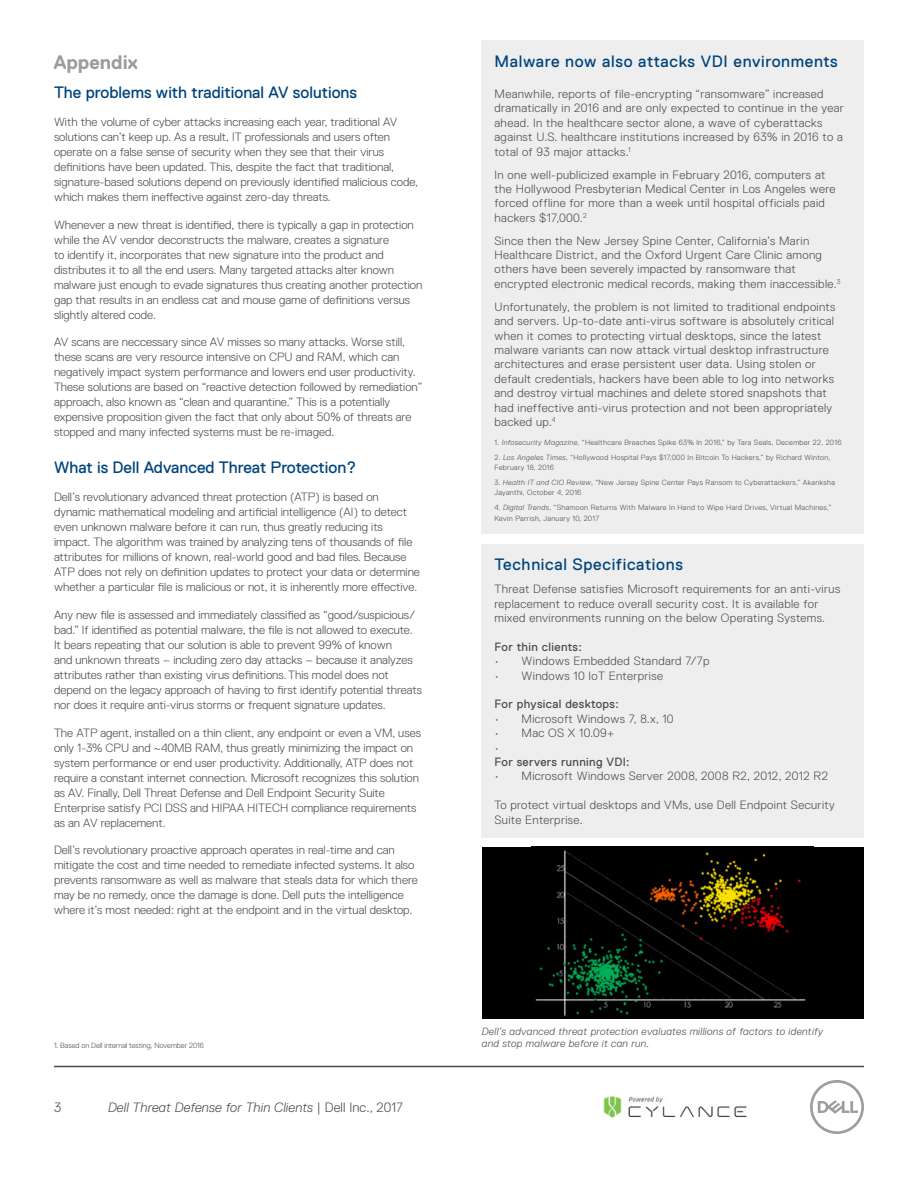
<style>
.page{position:relative;width:918px;height:1188px;background:#fff}
.page>*{position:absolute;margin:0;border:0;box-sizing:border-box;transform-origin:0 0}
.t1{font:700 19.5px "Dell Replica";color:#9b9b9a}
.t2{font:16.5px "Dell Replica";color:#00447c}
.t3{font:16.5px "Dell Replica";letter-spacing:.04em;color:#00447c}
.t4{font:italic 300 13.5px "Dell Replica";letter-spacing:.01em;color:#4a4a49}
.t5{font:300 13.5px "Dell Replica";color:#4a4a49}
.t6{font:300 12px/15px "Dell Replica";color:#4a4a49}
.t7{font:300 12px/14.4px "Dell Replica";letter-spacing:.03em;color:#4a4a49}
.t8{font:12px "Dell Replica";letter-spacing:.03em;color:#4a4a49}
.t9{font:italic 300 10.5px "Dell Replica";letter-spacing:.03em;color:#4a4a49}
.t10{font:300 7.5px/10.5px "Dell Replica";letter-spacing:.04em;color:#4a4a49}
.t11{font:300 7.5px "Dell Replica";color:#4a4a49}
.s1{font-style:italic}
.s2{font-style:normal}
</style>
<div class="page">
<svg style="left:810px;top:1080px;width:54px;height:54px"></svg>
<hr style="left:54px;top:1066px;width:810px;height:1px;background:#4a4a49">
<div style="left:482px;top:847px;width:381px;height:171px;background:#000"></div>
<div style="left:481px;top:544px;width:383px;height:293px;background:#eee"></div>
<div style="left:481px;top:40px;width:383px;height:494px;background:#eee"></div>
<img style="left:535px;top:850px;width:271px;height:167px">
<img style="left:603px;top:1096px;width:144px;height:22px">
<h1 class="t1" style="left:54px;top:52px;width:86px">Appendix</h1>
<h2 class="t2" style="left:54px;top:83px;width:305px">The problems with traditional AV solutions</h2>
<p class="t6" style="left:54px;top:114px;width:366px">With the volume of cyber attacks increasing each year, traditional AV solutions can’t keep up. As a result, IT professionals and users often operate on a false sense of security when they see that their virus definitions have been updated. This, despite the fact that traditional, signature-based solutions depend on previously identified malicious code, which makes them ineffective against zero-day threats.</p>
<p class="t6" style="left:54px;top:217px;width:370px">Whenever a new threat is identified, there is typically a gap in protection while the AV vendor deconstructs the malware, creates a signature<br>to identify it, incorporates that new signature into the product and distributes it to all the end users. Many targeted attacks alter known malware just enough to evade signatures thus creating another protection gap that results in an endless cat and mouse game of definitions versus slightly altered code.</p>
<p class="t6" style="left:54px;top:335px;width:370px">AV scans are neccessary since AV misses so many attacks. Worse still, these scans are very resource intensive on CPU and RAM, which can negatively impact system performance and lowers end user productivity.<br>These solutions are based on “reactive detection followed by remediation” approach, also known as “clean and quarantine.” This is a potentially expensive proposition given the fact that only about 50% of threats are stopped and many infected systems must be re-imaged.</p>
<h2 class="t2" style="left:54px;top:458px;width:304px">What is Dell Advanced Threat Protection?</h2>
<p class="t6" style="left:54px;top:489px;width:367px">Dell’s revolutionary advanced threat protection (ATP) is based on dynamic mathematical modeling and artificial intelligence (AI) to detect even unknown malware before it can run, thus greatly reducing its impact. The algorithm was trained by analyzing tens of thousands of file attributes for millions of known, real-world good and bad files. Because ATP does not rely on definition updates to protect your data or determine whether a particular file is malicious or not, it is inherently more effective.</p>
<p class="t6" style="left:54px;top:607px;width:370px">Any new file is assessed and immediately classified as “good/suspicious/ bad.” If identified as potential malware, the file is not allowed to execute.<br>It bears repeating that our solution is able to prevent 99% of known<br>and unknown threats – including zero day attacks – because it analyzes attributes rather than existing virus definitions.This model does not depend on the legacy approach of having to first identify potential threats nor does it require anti-virus storms or frequent signature updates.</p>
<p class="t6" style="left:54px;top:725px;width:368px">The ATP agent, installed on a thin client, any endpoint or even a VM, uses only 1-3% CPU and ~40MB RAM, thus greatly minimizing the impact on system performance or end user productivity. Additionally, ATP does not require a constant internet connection. Microsoft recognizes this solution as AV. Finally, Dell Threat Defense and Dell Endpoint Security Suite Enterprise satisfy PCI DSS and HIPAA HITECH compliance requirements as an AV replacement.</p>
<p class="t6" style="left:54px;top:843px;width:365px">Dell’s revolutionary proactive approach operates in real-time and can mitigate the cost and time needed to remediate infected systems. It also prevents ransomware as well as malware that steals data for which there may be no remedy, once the damage is done. Dell puts the intelligence where it’s most needed: right at the endpoint and in the virtual desktop.</p>
<h2 class="t3" style="left:495px;top:52px;width:345px">Malware now also attacks VDI environments</h2>
<p class="t7" style="left:495px;top:87px;width:351px">Meanwhile, reports of file-encrypting “ransomware” increased dramatically in 2016 and are only expected to continue in the year ahead. In the healthcare sector alone, a wave of cyberattacks against U.S. healthcare institutions increased by 63% in 2016 to a total of 93 major attacks.<sup>1</sup></p>
<p class="t7" style="left:495px;top:167px;width:342px">In one well-publicized example in February 2016, computers at the Hollywood Presbyterian Medical Center in Los Angeles were forced offline for more than a week until hospital officials paid hackers $17,000.<sup>2</sup></p>
<p class="t7" style="left:495px;top:233px;width:347px">Since then the New Jersey Spine Center, California’s Marin Healthcare District, and the Oxford Urgent Care Clinic among others have been severely impacted by ransomware that encrypted electronic medical records, making them inaccessible.<sup>3</sup></p>
<p class="t7" style="left:495px;top:299px;width:342px">Unfortunately, the problem is not limited to traditional endpoints and servers. Up-to-date anti-virus software is absolutely critical when it comes to protecting virtual desktops, since the latest malware variants can now attack virtual desktop infrastructure architectures and erase persistent user data. Using stolen or default credentials, hackers have been able to log into networks and destroy virtual machines and delete stored snapshots that had ineffective anti-virus protection and not been appropriately backed up.<sup>4</sup></p>
<p class="t10" style="left:495px;top:437px;width:348px">1. <span class="s1">Infosecurity Magazine</span>, “Healthcare Breaches Spike 63% In 2016,” by Tara Seals, December 22, 2016</p>
<p class="t10" style="left:495px;top:452px;width:337px">2. <span class="s1">Los Angeles Times</span>, “Hollywood Hospital Pays $17,000 In Bitcoin To Hackers,” by Richard Winton,<br>February 18, 2016</p>
<p class="t10" style="left:495px;top:477px;width:342px">3. <span class="s1">Health IT and CIO Review</span>, “New Jersey Spine Center Pays Ransom to Cyberattackers,” Akanksha<br>Jayanthi, October 4, 2016</p>
<p class="t10" style="left:495px;top:502px;width:338px">4. <span class="s1">Digital Trends</span>, “Shamoon Returns With Malware In Hand to Wipe Hard Drives, Virtual Machines,”<br>Kevin Parrish, January 10, 2017</p>
<h2 class="t3" style="left:495px;top:555px;width:190px">Technical Specifications</h2>
<p class="t7" style="left:495px;top:582px;width:347px">Threat Defense satisfies Microsoft requirements for an anti-virus replacement to reduce overall security cost. It is available for mixed environments running on the below Operating Systems.</p>
<p class="t8" style="left:495px;top:640px;width:89px">For thin clients:</p>
<p class="t7" style="left:495px;top:654px;width:216px">• Windows Embedded Standard 7/7p</p>
<p class="t7" style="left:495px;top:668px;width:170px">• Windows 10 IoT Enterprise</p>
<p class="t8" style="left:495px;top:698px;width:126px">For physical desktops:</p>
<p class="t7" style="left:495px;top:712px;width:181px">• Microsoft Windows 7, 8.x, 10</p>
<p class="t6" style="left:495px;top:726px;width:121px;line-height:14.4px">• Mac OS X 10.09+ •</p>
<p class="t8" style="left:495px;top:755px;width:137px">For servers running VDI:</p>
<p class="t7" style="left:495px;top:769px;width:335px">• Microsoft Windows Server 2008, 2008 R2, 2012, 2012 R2</p>
<p class="t7" style="left:495px;top:798px;width:342px">To protect virtual desktops and VMs, use Dell Endpoint Security<br>Suite Enterprise.</p>
<p class="t9" style="left:482px;top:1026px;width:343px">Dell’s advanced threat protection evaluates millions of factors to identify</p>
<p class="t11" style="left:54px;top:1041px;width:152px">1. Based on Dell internal testing, November 2016</p>
<p class="t9" style="left:482px;top:1038px;width:169px">and stop malware before it can run.</p>
<p class="t5" style="left:54px;top:1100px;width:9px">3</p>
<p class="t4" style="left:108px;top:1100px;width:296px">Dell Threat Defense for Thin Clients <span class="s2">| Dell Inc., 2017</span></p>
</div>
